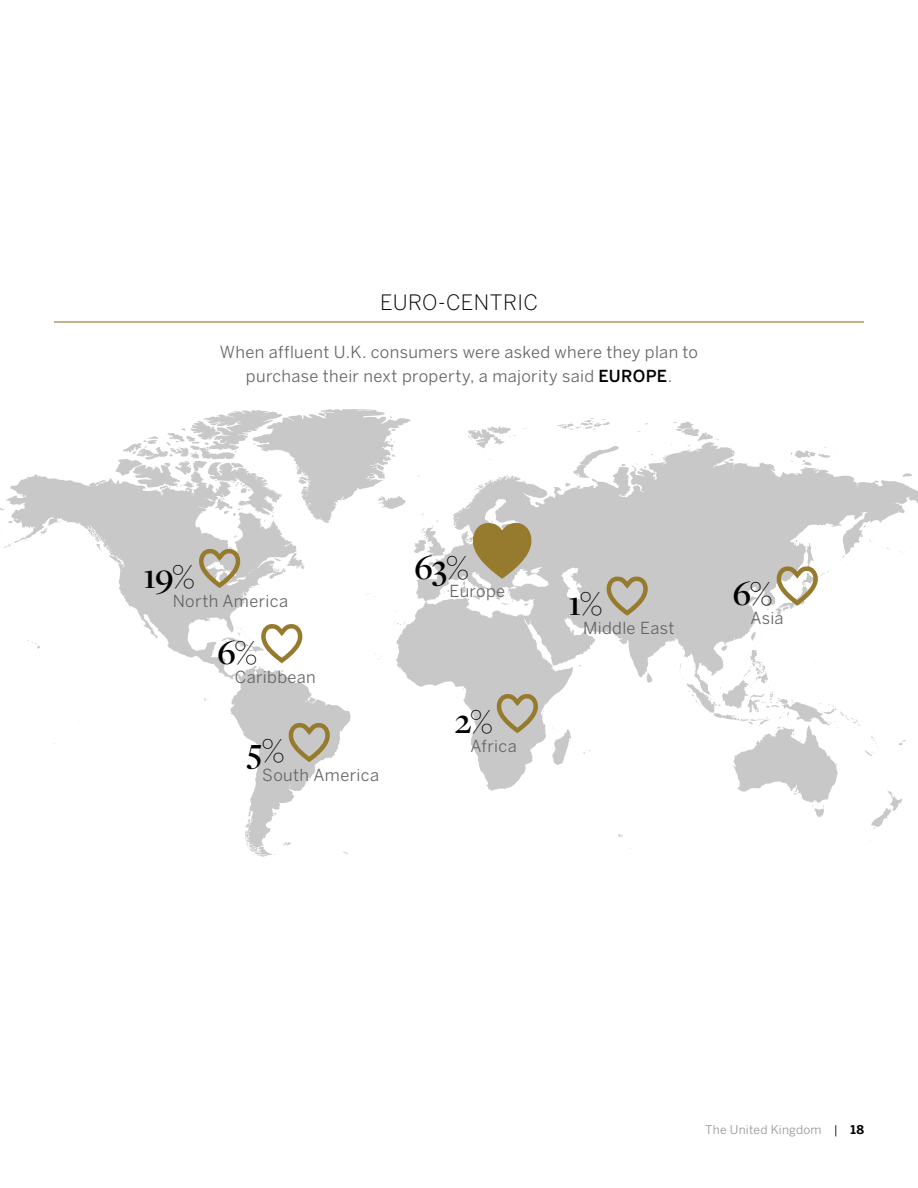
<style>
.page{position:relative;width:918px;height:1188px;background:#fff}
.page>*{position:absolute;margin:0;border:0;box-sizing:border-box;transform-origin:0 0}
.t1{font:600 36px "Freight Disp Pro";color:#000}
.t2{font:300 21px "Benton Sans";letter-spacing:.02em;color:#000}
.t3{font:16.5px/24px "Benton Sans";letter-spacing:.02em;color:#636466;text-align:center}
.t4{font:12px "Benton Sans";letter-spacing:.02em;color:#939598}
.s1{font-weight:500;color:#000}
.s2{color:#000}
.s3{font-weight:700;color:#000}
</style>
<div class="page">
<hr style="left:54px;top:321px;width:810px;height:2px;background:#967a2d">
<svg style="left:0;top:409px;width:918px;height:449px"></svg>
<svg style="left:199px;top:549px;width:41px;height:39px;background:#beb49b"></svg>
<svg style="left:261px;top:624px;width:41px;height:39px"></svg>
<svg style="left:289px;top:723px;width:41px;height:39px;background:#b9af96"></svg>
<svg style="left:473px;top:523px;width:58px;height:56px;background:#a7935c"></svg>
<svg style="left:497px;top:694px;width:41px;height:39px;background:#b8ae95"></svg>
<svg style="left:607px;top:577px;width:41px;height:39px;background:#b8ae96"></svg>
<svg style="left:777px;top:566px;width:41px;height:40px"></svg>
<p class="t2" style="left:380px;top:290px;width:159px">EURO-CENTRIC</p>
<p class="t3" style="left:220px;top:339px;width:480px">When affluent U.K. consumers were asked where they plan to purchase their next property, a majority said <span class="s1">EUROPE</span>.</p>
<h1 class="t1" style="left:144px;top:553px;width:52px">19%</h1>
<p class="t3" style="left:173px;top:589px;width:117px">North America</p>
<h1 class="t1" style="left:217px;top:629px;width:41px">6%</h1>
<p class="t3" style="left:235px;top:664px;width:83px">Caribbean</p>
<h1 class="t1" style="left:414px;top:543px;width:55px">63%</h1>
<p class="t3" style="left:450px;top:579px;width:57px">Europe</p>
<h1 class="t1" style="left:455px;top:698px;width:39px">2%</h1>
<h1 class="t1" style="left:248px;top:727px;width:38px">5%</h1>
<p class="t3" style="left:470px;top:734px;width:48px">Africa</p>
<p class="t3" style="left:262px;top:763px;width:118px">South America</p>
<h1 class="t1" style="left:568px;top:580px;width:35px">1%</h1>
<p class="t3" style="left:583px;top:616px;width:93px">Middle East</p>
<h1 class="t1" style="left:733px;top:570px;width:41px">6%</h1>
<p class="t3" style="left:750px;top:606px;width:35px">Asia</p>
<p class="t4" style="left:705px;top:1123px;width:160px">The United Kingdom <span class="s2">|</span> <span class="s3">18</span></p>
</div>
